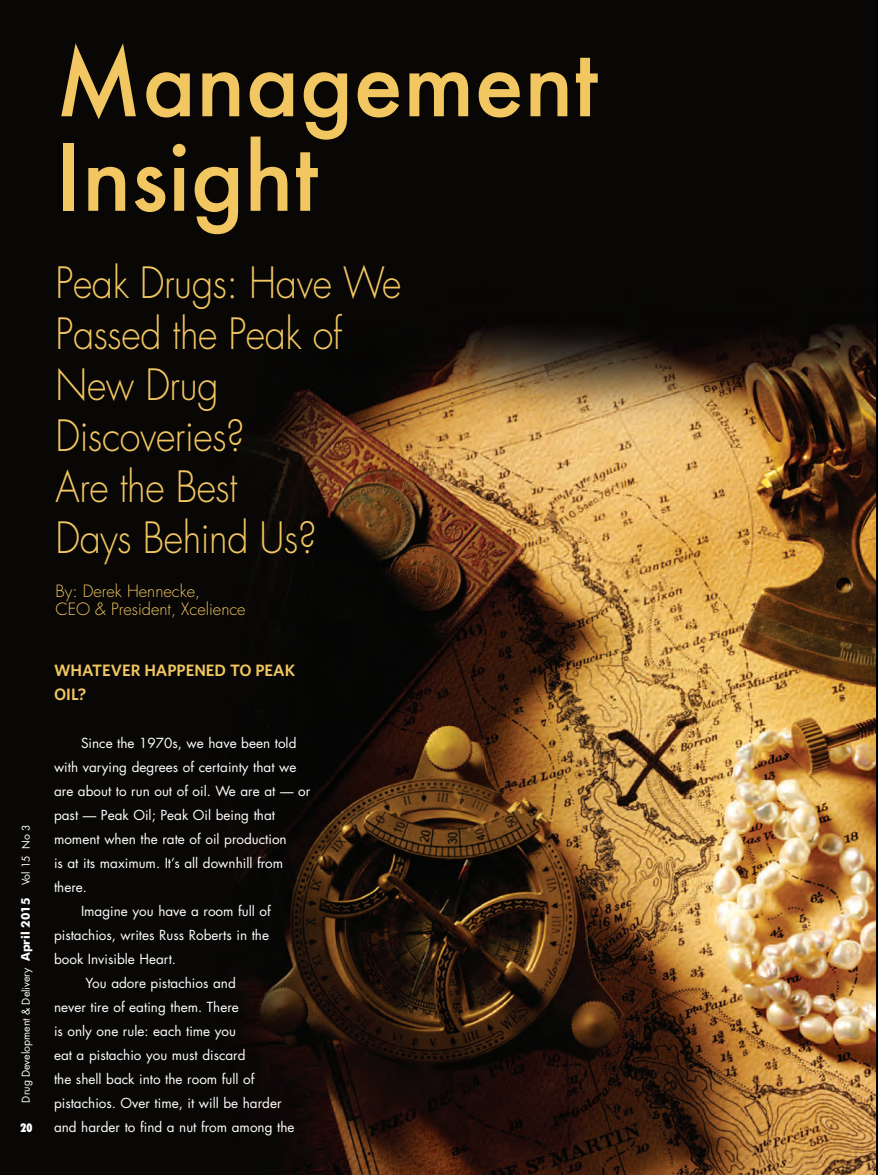
<style>
.page{position:relative;width:878px;height:1175px;background:#fff}
.page>*{position:absolute;margin:0;border:0;box-sizing:border-box;transform-origin:0 0}
.t1{font:500 90px/94.5px "Futura";color:#f2c661}
.t2{font:300 42px/51px "Futura";letter-spacing:-.01em;color:#f2c661;scale:.9 1}
.t3{font:300 16.5px/18px "Futura";color:#f2c661}
.t4{font:600 16.5px/24px "Whitney";color:#f2c661}
.t5{font:13.5px "Futura";color:#fff}
.t6{font:900 condensed 12px "Futura BT";color:#fff}
.t7{font:10.5px "Futura";color:#fff}
.s1{font-family:"Futura BT";font-weight:700;font-size:12px}
</style>
<div class="page">
<img style="left:0;top:0;width:875px;height:1174px">
<hr style="left:875px;top:0;width:3px;height:1174px;background:#000">
<p class="t7" style="left:21px;top:1102px;width:280px;rotate:-90deg">Drug Development &amp; Delivery <span class="s1">April 2015</span> Vol 15 No 3</p>
<p class="t6" style="left:21px;top:1122px;width:13px">20</p>
<h1 class="t1" style="left:56px;top:38px;width:544px">Management<br>Insight</h1>
<h2 class="t2" style="left:56px;top:261px;width:386px">Peak Drugs: Have We<br>Passed the Peak of<br>New Drug<br>Discoveries?<br>Are the Best<br>Days Behind Us?</h2>
<p class="t3" style="left:56px;top:583px;width:192px">By: Derek Hennecke,<br>CEO &amp; President, Xcelience</p>
<p class="t4" style="left:54px;top:658px;width:242px">WHATEVER HAPPENED TO PEAK<br>OIL?</p>
<p class="t5" style="left:81px;top:736px;width:217px">Since the 1970s, we have been told</p>
<p class="t5" style="left:54px;top:760px;width:244px">with varying degrees of certainty that we</p>
<p class="t5" style="left:54px;top:784px;width:258px">are about to run out of oil. We are at — or</p>
<p class="t5" style="left:54px;top:808px;width:222px">past — Peak Oil; Peak Oil being that</p>
<p class="t5" style="left:54px;top:832px;width:234px">moment when the rate of oil production</p>
<p class="t5" style="left:54px;top:856px;width:231px">is at its maximum. It’s all downhill from</p>
<p class="t5" style="left:54px;top:880px;width:35px">there.</p>
<p class="t5" style="left:81px;top:904px;width:191px">Imagine you have a room full of</p>
<p class="t5" style="left:54px;top:928px;width:216px">pistachios, writes Russ Roberts in the</p>
<p class="t5" style="left:54px;top:952px;width:124px">book Invisible Heart.</p>
<p class="t5" style="left:86px;top:976px;width:152px">You adore pistachios and</p>
<p class="t5" style="left:54px;top:1000px;width:186px">never tire of eating them. There</p>
<p class="t5" style="left:54px;top:1024px;width:183px">is only one rule: each time you</p>
<p class="t5" style="left:54px;top:1048px;width:193px">eat a pistachio you must discard</p>
<p class="t5" style="left:54px;top:1072px;width:202px">the shell back into the room full of</p>
<p class="t5" style="left:54px;top:1096px;width:229px">pistachios. Over time, it will be harder</p>
<p class="t5" style="left:54px;top:1120px;width:242px">and harder to find a nut from among the</p>
</div>
